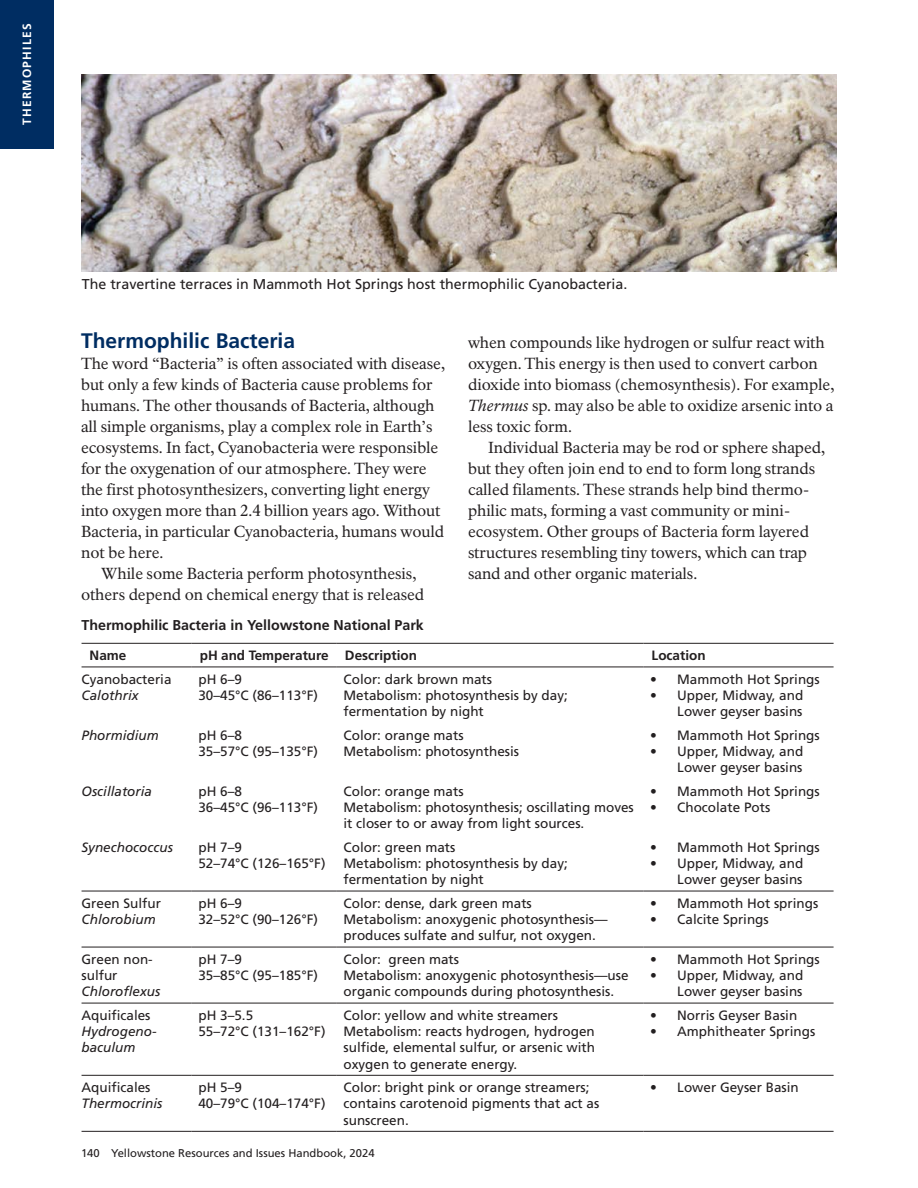
<style>
.page{position:relative;width:918px;height:1188px;background:#fff}
.page>*{position:absolute;margin:0;border:0;box-sizing:border-box;transform-origin:0 0}
.Heading_2__Ch_5{font:700 21px "Frutiger LT Std";color:#002d62}
.Body_Text__following_paragraphs{font:15.75px/21px "NPS Rawlinson OT";letter-spacing:-.005em;color:#231f20}
.Body_Text__first_paragraph{font:15.75px/21px "NPS Rawlinson OT";letter-spacing:-.005em;color:#231f20}
.Graphic_Caption{font:14.25px "Frutiger LT Std";color:#231f20}
.Table_Title{font:700 14.25px "Frutiger LT Std";color:#231f20}
.Cell_Text{font:13.5px/16.2px "Frutiger LT Std";color:#231f20}
.Cell_Text-2{font:italic 13.5px/16.2px "Frutiger LT Std";color:#231f20}
.Column_Heading{font:700 13.5px "Frutiger LT Std";color:#231f20}
.t1{font:700 12px "Frutiger LT Std";letter-spacing:.1em;color:#fff}
.t2{font:11.25px "Frutiger LT Std";color:#231f20}
.s1{font-style:italic}
</style>
<div class="page">
<div style="left:0;top:0;width:54px;height:148px;background:#002d62"></div>
<hr style="left:82px;top:667px;width:110px;height:1px;background:#231f20">
<hr style="left:192px;top:667px;width:145px;height:1px;background:#231f20">
<hr style="left:337px;top:667px;width:307px;height:1px;background:#231f20">
<hr style="left:644px;top:667px;width:190px;height:1px;background:#231f20">
<hr style="left:82px;top:643px;width:110px;height:1px;background:#231f20">
<hr style="left:192px;top:643px;width:145px;height:1px;background:#231f20">
<hr style="left:337px;top:643px;width:307px;height:1px;background:#231f20">
<hr style="left:644px;top:643px;width:190px;height:1px;background:#231f20">
<hr style="left:82px;top:891px;width:110px;height:1px;background:#231f20">
<hr style="left:192px;top:891px;width:145px;height:1px;background:#231f20">
<hr style="left:337px;top:891px;width:307px;height:1px;background:#231f20">
<hr style="left:644px;top:891px;width:190px;height:1px;background:#231f20">
<hr style="left:82px;top:947px;width:110px;height:1px;background:#231f20">
<hr style="left:192px;top:947px;width:145px;height:1px;background:#231f20">
<hr style="left:337px;top:947px;width:307px;height:1px;background:#231f20">
<hr style="left:644px;top:947px;width:190px;height:1px;background:#231f20">
<hr style="left:82px;top:1003px;width:110px;height:1px;background:#231f20">
<hr style="left:192px;top:1003px;width:145px;height:1px;background:#231f20">
<hr style="left:337px;top:1003px;width:307px;height:1px;background:#231f20">
<hr style="left:644px;top:1003px;width:190px;height:1px;background:#231f20">
<hr style="left:82px;top:1075px;width:110px;height:1px;background:#231f20">
<hr style="left:192px;top:1075px;width:145px;height:1px;background:#231f20">
<hr style="left:337px;top:1075px;width:307px;height:1px;background:#231f20">
<hr style="left:644px;top:1075px;width:190px;height:1px;background:#231f20">
<hr style="left:82px;top:1131px;width:110px;height:1px;background:#231f20">
<hr style="left:192px;top:1131px;width:145px;height:1px;background:#231f20">
<hr style="left:337px;top:1131px;width:307px;height:1px;background:#231f20">
<hr style="left:644px;top:1131px;width:190px;height:1px;background:#231f20">
<img style="left:81px;top:75px;width:756px;height:196px">
<p class="t1" style="left:20px;top:125px;width:103px;rotate:-90deg">THERMOPHILES</p>
<p class="Graphic_Caption" style="left:82px;top:275px;width:547px">The travertine terraces in Mammoth Hot Springs host thermophilic Cyanobacteria.</p>
<h2 class="Heading_2__Ch_5" style="left:81px;top:328px;width:216px">Thermophilic Bacteria</h2>
<p class="Body_Text__first_paragraph" style="left:81px;top:353px;width:365px">The word “Bacteria” is often associated with disease, but only a few kinds of Bacteria cause problems for humans. The other thousands of Bacteria, although all simple organisms, play a complex role in Earth’s ecosystems. In fact, Cyanobacteria were responsible for the oxygenation of our atmosphere. They were the first photosynthesizers, converting light energy into oxygen more than 2.4 billion years ago. Without Bacteria, in particular Cyanobacteria, humans would not be here.</p>
<p class="Body_Text__following_paragraphs" style="left:81px;top:563px;width:345px;text-indent:20px">While some Bacteria perform photosynthesis, others depend on chemical energy that is released</p>
<p class="Body_Text__following_paragraphs" style="left:468px;top:332px;width:368px">when compounds like hydrogen or sulfur react with oxygen. This energy is then used to convert carbon dioxide into biomass (chemosynthesis). For example, <span class="s1">Thermus</span> sp. may also be able to oxidize arsenic into a less toxic form.</p>
<p class="Body_Text__following_paragraphs" style="left:468px;top:437px;width:359px;text-indent:20px">Individual Bacteria may be rod or sphere shaped, but they often join end to end to form long strands called filaments. These strands help bind thermo&shy;philic mats, forming a vast community or mini&shy;ecosystem. Other groups of Bacteria form layered structures resembling tiny towers, which can trap sand and other organic materials.</p>
<p class="Table_Title" style="left:82px;top:617px;width:344px">Thermophilic Bacteria in Yellowstone National Park</p>
<p class="Column_Heading" style="left:90px;top:648px;width:38px">Name</p>
<p class="Column_Heading" style="left:200px;top:648px;width:130px">pH and Temperature</p>
<p class="Column_Heading" style="left:345px;top:648px;width:73px">Description</p>
<p class="Column_Heading" style="left:652px;top:648px;width:55px">Location</p>
<p class="Cell_Text" style="left:82px;top:671px;width:92px">Cyanobacteria</p>
<p class="Cell_Text-2" style="left:82px;top:687px;width:59px">Calothrix</p>
<p class="Cell_Text" style="left:198px;top:671px;width:121px">pH 6–9<br>30–45°C (86–113°F)</p>
<p class="Cell_Text" style="left:344px;top:671px;width:150px">Color: dark brown mats</p>
<p class="Cell_Text" style="left:650px;top:671px;width:171px">• Mammoth Hot Springs</p>
<p class="Cell_Text" style="left:650px;top:687px;width:155px;text-align:right">• Upper, Midway, and<br>Lower geyser basins</p>
<p class="Cell_Text" style="left:344px;top:687px;width:226px">Metabolism: photosynthesis by day; fermentation by night</p>
<p class="Cell_Text-2" style="left:82px;top:727px;width:79px">Phormidium</p>
<p class="Cell_Text" style="left:198px;top:727px;width:121px">pH 6–8<br>35–57°C (95–135°F)</p>
<p class="Cell_Text" style="left:344px;top:727px;width:122px">Color: orange mats</p>
<p class="Cell_Text" style="left:344px;top:743px;width:177px">Metabolism: photosynthesis</p>
<p class="Cell_Text" style="left:650px;top:727px;width:171px">• Mammoth Hot Springs</p>
<p class="Cell_Text" style="left:650px;top:743px;width:155px;text-align:right">• Upper, Midway, and<br>Lower geyser basins</p>
<p class="Cell_Text-2" style="left:82px;top:783px;width:72px">Oscillatoria</p>
<p class="Cell_Text" style="left:198px;top:783px;width:45px">pH 6–8</p>
<p class="Cell_Text" style="left:198px;top:799px;width:121px">36–45°C (96–113°F)</p>
<p class="Cell_Text" style="left:344px;top:783px;width:122px">Color: orange mats</p>
<p class="Cell_Text" style="left:344px;top:799px;width:292px">Metabolism: photosynthesis; oscillating moves it closer to or away from light sources.</p>
<p class="Cell_Text" style="left:650px;top:783px;width:171px">• Mammoth Hot Springs</p>
<p class="Cell_Text" style="left:650px;top:799px;width:122px">• Chocolate Pots</p>
<p class="Cell_Text-2" style="left:82px;top:839px;width:93px">Synechococcus</p>
<p class="Cell_Text" style="left:198px;top:839px;width:45px">pH 7–9</p>
<p class="Cell_Text" style="left:198px;top:855px;width:129px">52–74°C (126–165°F)</p>
<p class="Cell_Text" style="left:344px;top:839px;width:113px">Color: green mats</p>
<p class="Cell_Text" style="left:344px;top:855px;width:226px">Metabolism: photosynthesis by day; fermentation by night</p>
<p class="Cell_Text" style="left:650px;top:839px;width:171px">• Mammoth Hot Springs</p>
<p class="Cell_Text" style="left:650px;top:855px;width:155px;text-align:right">• Upper, Midway, and<br>Lower geyser basins</p>
<p class="Cell_Text" style="left:82px;top:895px;width:81px">Green Sulfur</p>
<p class="Cell_Text-2" style="left:82px;top:911px;width:76px">Chlorobium</p>
<p class="Cell_Text" style="left:198px;top:895px;width:45px">pH 6–9</p>
<p class="Cell_Text" style="left:198px;top:911px;width:121px">32–52°C (90–126°F)</p>
<p class="Cell_Text" style="left:344px;top:895px;width:190px">Color: dense, dark green mats</p>
<p class="Cell_Text" style="left:344px;top:911px;width:266px">Metabolism: anoxygenic photosynthesis— produces sulfate and sulfur, not oxygen.</p>
<p class="Cell_Text" style="left:650px;top:895px;width:170px">• Mammoth Hot springs</p>
<p class="Cell_Text" style="left:650px;top:911px;width:120px">• Calcite Springs</p>
<p class="Cell_Text" style="left:82px;top:951px;width:73px">Green non&shy;sulfur</p>
<p class="Cell_Text-2" style="left:82px;top:984px;width:80px">Chloroflexus</p>
<p class="Cell_Text" style="left:198px;top:951px;width:45px">pH 7–9</p>
<p class="Cell_Text" style="left:198px;top:967px;width:121px">35–85°C (95–185°F)</p>
<p class="Cell_Text" style="left:344px;top:951px;width:117px">Color: green mats</p>
<p class="Cell_Text" style="left:344px;top:967px;width:287px">Metabolism: anoxygenic photosynthesis—use organic compounds during photosynthesis.</p>
<p class="Cell_Text" style="left:650px;top:951px;width:171px">• Mammoth Hot Springs</p>
<p class="Cell_Text" style="left:650px;top:967px;width:155px;text-align:right">• Upper, Midway, and<br>Lower geyser basins</p>
<p class="Cell_Text" style="left:82px;top:1007px;width:71px">Aquificales</p>
<p class="Cell_Text-2" style="left:82px;top:1023px;width:76px">Hydrogeno&shy;baculum</p>
<p class="Cell_Text" style="left:198px;top:1007px;width:56px">pH 3–5.5</p>
<p class="Cell_Text" style="left:198px;top:1023px;width:129px">55–72°C (131–162°F)</p>
<p class="Cell_Text" style="left:344px;top:1007px;width:216px">Color: yellow and white streamers</p>
<p class="Cell_Text" style="left:344px;top:1023px;width:253px;text-align:justify">Metabolism: reacts hydrogen, hydrogen sulfide, elemental sulfur, or arsenic with oxygen to generate energy.</p>
<p class="Cell_Text" style="left:650px;top:1007px;width:149px">• Norris Geyser Basin</p>
<p class="Cell_Text" style="left:650px;top:1023px;width:167px">• Amphitheater Springs</p>
<p class="Cell_Text" style="left:82px;top:1079px;width:71px">Aquificales</p>
<p class="Cell_Text-2" style="left:82px;top:1096px;width:83px">Thermocrinis</p>
<p class="Cell_Text" style="left:198px;top:1079px;width:129px">pH 5–9<br>40–79°C (104–174°F)</p>
<p class="Cell_Text" style="left:344px;top:1079px;width:257px">Color: bright pink or orange streamers; contains carotenoid pigments that act as sunscreen.</p>
<p class="Cell_Text" style="left:650px;top:1079px;width:150px">• Lower Geyser Basin</p>
<p class="t2" style="left:81px;top:1147px;width:295px">140 Yellowstone Resources and Issues Handbook, 2024</p>
</div>
